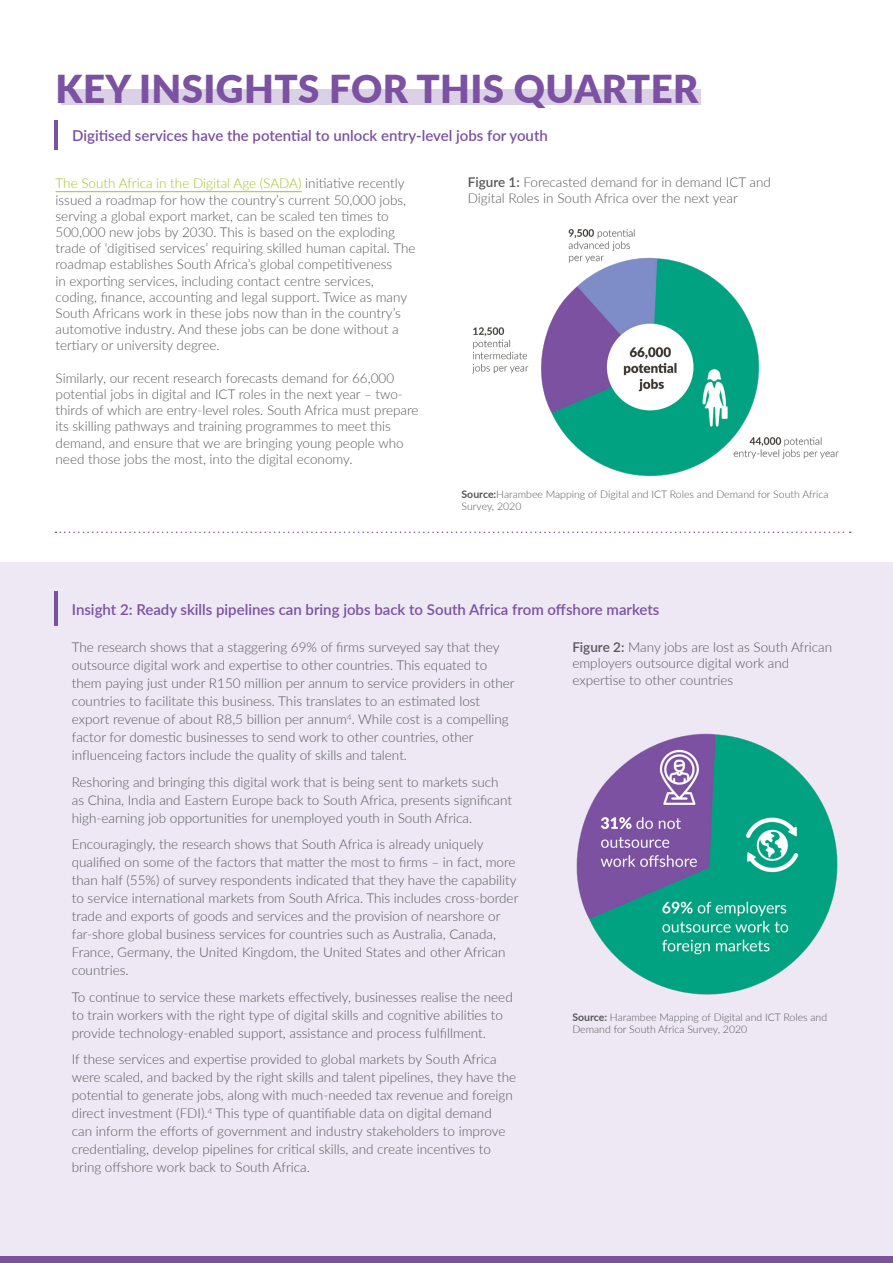
<style>
.page{position:relative;width:893px;height:1263px;background:#fff}
.page>*{position:absolute;margin:0;border:0;box-sizing:border-box;transform-origin:0 0}
.t1{font:900 38.4px "Lato";letter-spacing:.01em;color:#7c51a1}
.t2{font:600 15px "Lato";color:#7c51a1}
.t3{font:300 13.5px/18px "Lato";color:#57585a}
.t4{font:300 10.5px/12.6px "Lato";color:#57585a}
.s1{color:#a3c027}
.s2{font-weight:600}
.s3{font-weight:700}
</style>
<div class="page">
<div style="left:61px;top:90px;width:640px;height:15px;background:#dad1e7"></div>
<hr style="left:56px;top:191px;width:246px;height:1px;background:#a3c027">
<hr style="left:54px;top:121px;width:3px;height:29px;background:#7c51a1">
<svg style="left:56px;top:531px;width:795px;height:2px"></svg>
<img style="left:472px;top:229px;width:367px;height:248px">
<div style="left:0;top:563px;width:893px;height:700px;background:#ede8f3"></div>
<hr style="left:55px;top:591px;width:3px;height:35px;background:#7c51a1">
<img style="left:576px;top:733px;width:262px;height:262px">
<div style="left:0;top:1256px;width:893px;height:7px;background:#7c51a1"></div>
<p class="t1" style="left:56px;top:60px;width:644px">KEY INSIGHTS FOR THIS QUARTER</p>
<p class="t2" style="left:72px;top:125px;width:477px">Digitised services have the potential to unlock entry-level jobs for youth</p>
<p class="t3" style="left:56px;top:175px;width:361px;line-height:16.2px"><span class="s1">The South Africa in the Digital Age (SADA)</span> initiative recently issued a roadmap for how the country’s current 50,000 jobs, serving a global export market, can be scaled ten times to 500,000 new jobs by 2030. This is based on the exploding trade of ‘digitised services’ requiring skilled human capital. The roadmap establishes South Africa’s global competitiveness<br>in exporting services, including contact centre services, coding, finance, accounting and legal support. Twice as many South Africans work in these jobs now than in the country’s automotive industry. And these jobs can be done without a tertiary or university degree.</p>
<p class="t3" style="left:56px;top:369px;width:365px;line-height:16.2px">Similarly, our recent research forecasts demand for 66,000 potential jobs in digital and ICT roles in the next year – two&shy;thirds of which are entry-level roles. South Africa must prepare its skilling pathways and training programmes to meet this demand, and ensure that we are bringing young people who need those jobs the most, into the digital economy.</p>
<p class="t3" style="left:468px;top:173px;width:305px;line-height:16.2px"><span class="s2">Figure 1:</span> Forecasted demand for in demand ICT and<br>Digital Roles in South Africa over the next year</p>
<p class="t4" style="left:462px;top:487px;width:369px"><span class="s3">Source:</span>Harambee Mapping of Digital and ICT Roles and Demand for South Africa<br>Survey, 2020</p>
<p class="t2" style="left:72px;top:598px;width:589px">Insight 2: Ready skills pipelines can bring jobs back to South Africa from offshore markets</p>
<p class="t3" style="left:72px;top:638px;width:444px">The research shows that a staggering 69% of firms surveyed say that they outsource digital work and expertise to other countries. This equated to them paying just under R150 million per annum to service providers in other countries to facilitate this business. This translates to an estimated lost export revenue of about R8,5 billion per annum<sup>4</sup>. While cost is a compelling factor for domestic businesses to send work to other countries, other influenceing factors include the quality of skills and talent.</p>
<p class="t3" style="left:72px;top:772px;width:442px">Reshoring and bringing this digital work that is being sent to markets such as China, India and Eastern Europe back to South Africa, presents significant high-earning job opportunities for unemployed youth in South Africa.</p>
<p class="t3" style="left:72px;top:835px;width:448px">Encouragingly, the research shows that South Africa is already uniquely qualified on some of the factors that matter the most to firms – in fact, more than half (55%) of survey respondents indicated that they have the capability to service international markets from South Africa. This includes cross-border trade and exports of goods and services and the provision of nearshore or far-shore global business services for countries such as Australia, Canada, France, Germany, the United Kingdom, the United States and other African countries.</p>
<p class="t3" style="left:72px;top:987px;width:442px">To continue to service these markets effectively, businesses realise the need to train workers with the right type of digital skills and cognitive abilities to provide technology-enabled support, assistance and process fulfillment.</p>
<p class="t3" style="left:72px;top:1050px;width:446px">If these services and expertise provided to global markets by South Africa were scaled, and backed by the right skills and talent pipelines, they have the potential to generate jobs, along with much-needed tax revenue and foreign direct investment (FDI).<sup>4</sup> This type of quantifiable data on digital demand<br>can inform the efforts of government and industry stakeholders to improve credentialing, develop pipelines for critical skills, and create incentives to bring offshore work back to South Africa.</p>
<p class="t3" style="left:572px;top:639px;width:261px;line-height:16.2px"><span class="s2">Figure 2:</span> Many jobs are lost as South African employers outsource digital work and expertise to other countries</p>
<p class="t4" style="left:572px;top:1010px;width:256px"><span class="s3">Source:</span> Harambee Mapping of Digital and ICT Roles and<br>Demand for South Africa Survey, 2020</p>
</div>
